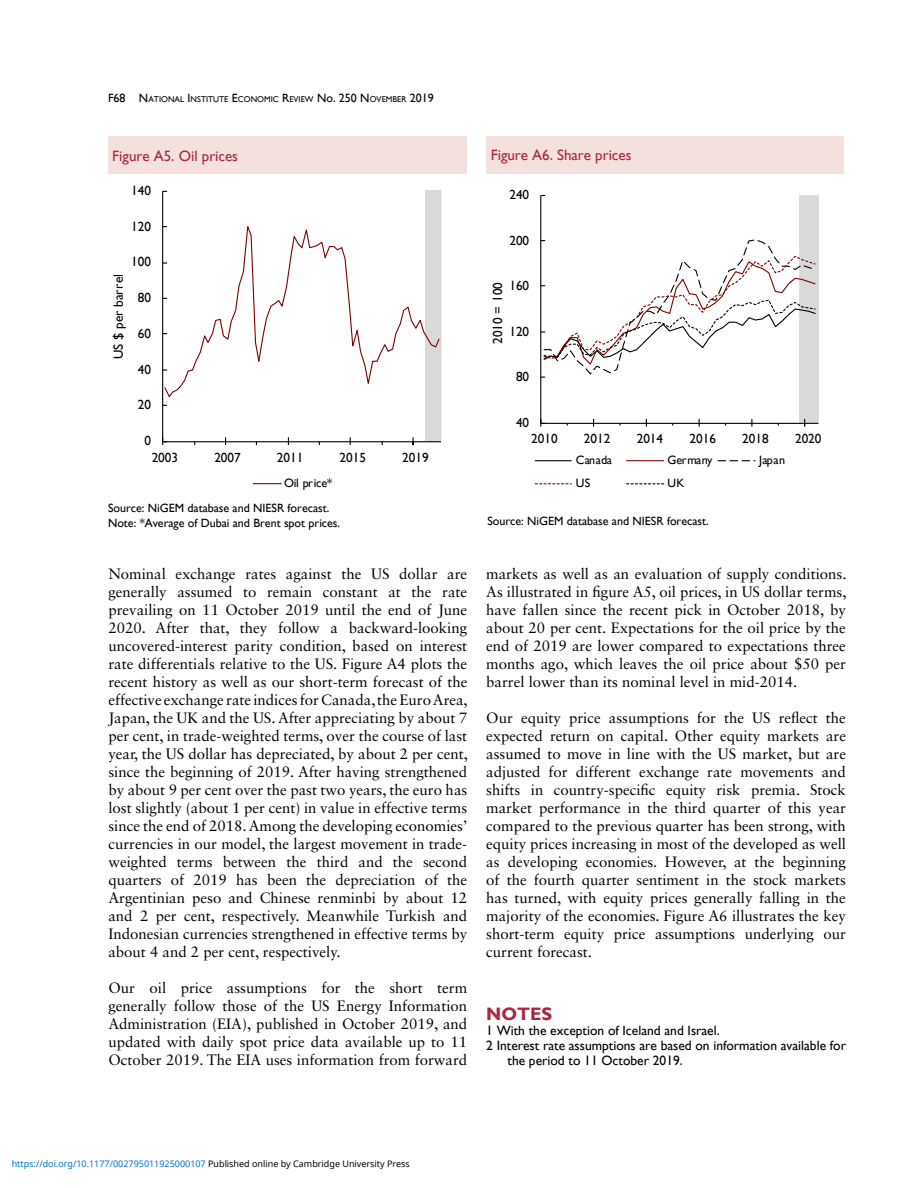
<style>
.page{position:relative;width:918px;height:1188px;background:#fff}
.page>*{position:absolute;margin:0;border:0;box-sizing:border-box;transform-origin:0 0}
.t1{font:700 18px "Gill Sans";color:#aa273d}
.t2{font:15px/18px "Sabon LT Std";color:#000;text-align:justify}
.t3{font:15px "Gill Sans";color:#aa273d}
.t4{font:13.5px "Gill Sans";color:#000}
.t5{font:13.2px "Gill Sans";color:#000}
.t6{font:12.15px "Gill Sans";letter-spacing:-.02em;color:#000}
.t7{font:12.15px "Gill Sans";letter-spacing:.015em;color:#000}
.t8{font:12px/15px "Gill Sans";color:#000}
.t9{font:9px "Noto Sans";color:#0172cf}
.t10{font:8.4px "Gill Sans";color:#000}
.s1{font-size:12px}
.s2{color:#000}
</style>
<div class="page">
<div style="left:108px;top:137px;width:358px;height:37px;background:#f4e0dd"></div>
<hr style="left:425px;top:191px;width:4px;height:250px;background:#d9d9d9">
<hr style="left:429px;top:191px;width:4px;height:250px;background:#d9d9d9">
<hr style="left:433px;top:191px;width:4px;height:250px;background:#d9d9d9">
<hr style="left:437px;top:191px;width:4px;height:250px;background:#d9d9d9">
<hr style="left:162px;top:191px;width:1px;height:251px;background:#000">
<hr style="left:163px;top:441px;width:278px;height:1px;background:#000">
<svg style="left:162px;top:437px;width:5px;height:8px"></svg>
<svg style="left:163px;top:222px;width:277px;height:177px"></svg>
<svg style="left:253px;top:483px;width:28px;height:1px"></svg>
<div style="left:486px;top:136px;width:358px;height:37px;background:#f4e0dd"></div>
<svg style="left:540px;top:195px;width:279px;height:232px"></svg>
<hr style="left:535px;top:460px;width:36px;height:1px;background:#000">
<hr style="left:627px;top:460px;width:37px;height:1px;background:#800000">
<svg style="left:718px;top:460px;width:37px;height:1px"></svg>
<svg style="left:535px;top:483px;width:36px;height:1px"></svg>
<svg style="left:627px;top:483px;width:37px;height:1px"></svg>
<p class="t10" style="left:108px;top:94px;width:327px"><span class="s1">F68</span> <span class="s1">N</span>ATIONAL <span class="s1">I</span> NSTITUTE <span class="s1">E</span>CONOMIC <span class="s1">R</span>EVIEW <span class="s1">No. 250</span> <span class="s1">N</span> OVEMBER <span class="s1">2019</span></p>
<p class="t3" style="left:112px;top:147px;width:127px">Figure A5. Oil prices</p>
<p class="t5" style="left:131px;top:183px;width:21px">140</p>
<p class="t5" style="left:131px;top:218px;width:21px">120</p>
<p class="t5" style="left:131px;top:254px;width:21px">100</p>
<p class="t5" style="left:111px;top:359px;width:86px;rotate:-90deg">US $ per barrel</p>
<p class="t5" style="left:138px;top:290px;width:15px">80</p>
<p class="t5" style="left:138px;top:326px;width:15px">60</p>
<p class="t5" style="left:138px;top:361px;width:15px">40</p>
<p class="t5" style="left:138px;top:397px;width:15px">20</p>
<p class="t5" style="left:144px;top:433px;width:8px">0</p>
<p class="t5" style="left:152px;top:450px;width:28px">2003</p>
<p class="t5" style="left:214px;top:450px;width:28px">2007</p>
<p class="t5" style="left:277px;top:450px;width:28px">2011</p>
<p class="t5" style="left:340px;top:450px;width:28px">2015</p>
<p class="t5" style="left:402px;top:450px;width:28px">2019</p>
<p class="t6" style="left:284px;top:476px;width:50px">Oil price*</p>
<p class="t8" style="left:108px;top:501px;width:234px">Source: NiGEM database and NIESR forecast.<br>Note: *Average of Dubai and Brent spot prices.</p>
<p class="t2" style="left:108px;top:565px;width:361px">Nominal exchange rates against the US dollar are generally assumed to remain constant at the rate prevailing on 11 October 2019 until the end of June 2020. After that, they follow a backward-looking uncovered-interest parity condition, based on interest rate differentials relative to the US. Figure A4 plots the recent history as well as our short-term forecast of the effective exchange rate indices for Canada, the Euro Area, Japan, the UK and the US. After appreciating by about 7 per cent, in trade-weighted terms, over the course of last year, the US dollar has depreciated, by about 2 per cent, since the beginning of 2019. After having strengthened by about 9 per cent over the past two years, the euro has lost slightly (about 1 per cent) in value in effective terms since the end of 2018. Among the developing economies’ currencies in our model, the largest movement in trade&shy;weighted terms between the third and the second quarters of 2019 has been the depreciation of the Argentinian peso and Chinese renminbi by about 12 and 2 per cent, respectively. Meanwhile Turkish and Indonesian currencies strengthened in effective terms by about 4 and 2 per cent, respectively.</p>
<p class="t2" style="left:108px;top:979px;width:360px">Our oil price assumptions for the short term generally follow those of the US Energy Information Administration (EIA), published in October 2019, and updated with daily spot price data available up to 11<br>October 2019. The EIA uses information from forward</p>
<p class="t3" style="left:491px;top:146px;width:142px">Figure A6. Share prices</p>
<p class="t5" style="left:509px;top:187px;width:21px">240</p>
<p class="t5" style="left:509px;top:232px;width:21px">200</p>
<p class="t5" style="left:490px;top:344px;width:63px;rotate:-90deg">2010 = 100</p>
<p class="t5" style="left:509px;top:278px;width:21px">160</p>
<p class="t5" style="left:509px;top:323px;width:21px">120</p>
<p class="t5" style="left:516px;top:369px;width:15px">80</p>
<p class="t5" style="left:516px;top:414px;width:15px">40</p>
<p class="t5" style="left:531px;top:431px;width:28px">2010</p>
<p class="t5" style="left:584px;top:431px;width:28px">2012</p>
<p class="t5" style="left:637px;top:431px;width:28px">2014</p>
<p class="t5" style="left:690px;top:431px;width:28px">2016</p>
<p class="t5" style="left:742px;top:431px;width:28px">2018</p>
<p class="t5" style="left:795px;top:431px;width:28px">2020</p>
<p class="t7" style="left:576px;top:453px;width:37px">Canada</p>
<p class="t6" style="left:668px;top:453px;width:46px">Germany</p>
<p class="t7" style="left:759px;top:453px;width:27px">Japan</p>
<p class="t7" style="left:576px;top:476px;width:16px">US</p>
<p class="t7" style="left:668px;top:476px;width:18px">UK</p>
<p class="t8" style="left:487px;top:514px;width:223px">Source: NiGEM database and NIESR forecast.</p>
<p class="t2" style="left:486px;top:565px;width:362px">markets as well as an evaluation of supply conditions.<br>As illustrated in figure A5, oil prices, in US dollar terms, have fallen since the recent pick in October 2018, by about 20 per cent. Expectations for the oil price by the end of 2019 are lower compared to expectations three months ago, which leaves the oil price about $50 per barrel lower than its nominal level in mid-2014.</p>
<p class="t2" style="left:486px;top:709px;width:361px">Our equity price assumptions for the US reflect the expected return on capital. Other equity markets are assumed to move in line with the US market, but are adjusted for different exchange rate movements and shifts in country-specific equity risk premia. Stock market performance in the third quarter of this year compared to the previous quarter has been strong, with equity prices increasing in most of the developed as well as developing economies. However, at the beginning of the fourth quarter sentiment in the stock markets has turned, with equity prices generally falling in the majority of the economies. Figure A6 illustrates the key short-term equity price assumptions underlying our current forecast.</p>
<p class="t1" style="left:486px;top:1003px;width:68px">NOTES</p>
<p class="t4" style="left:486px;top:1022px;width:235px">1 With the exception of Iceland and Israel.</p>
<p class="t4" style="left:486px;top:1037px;width:361px">2 Interest rate assumptions are based on information available for</p>
<p class="t4" style="left:508px;top:1052px;width:177px">the period to 11 October 2019.</p>
<p class="t9" style="left:12px;top:1157px;width:400px">https://doi.org/10.1177/002795011925000107 <span class="s2">Published online by Cambridge University Press</span></p>
</div>
